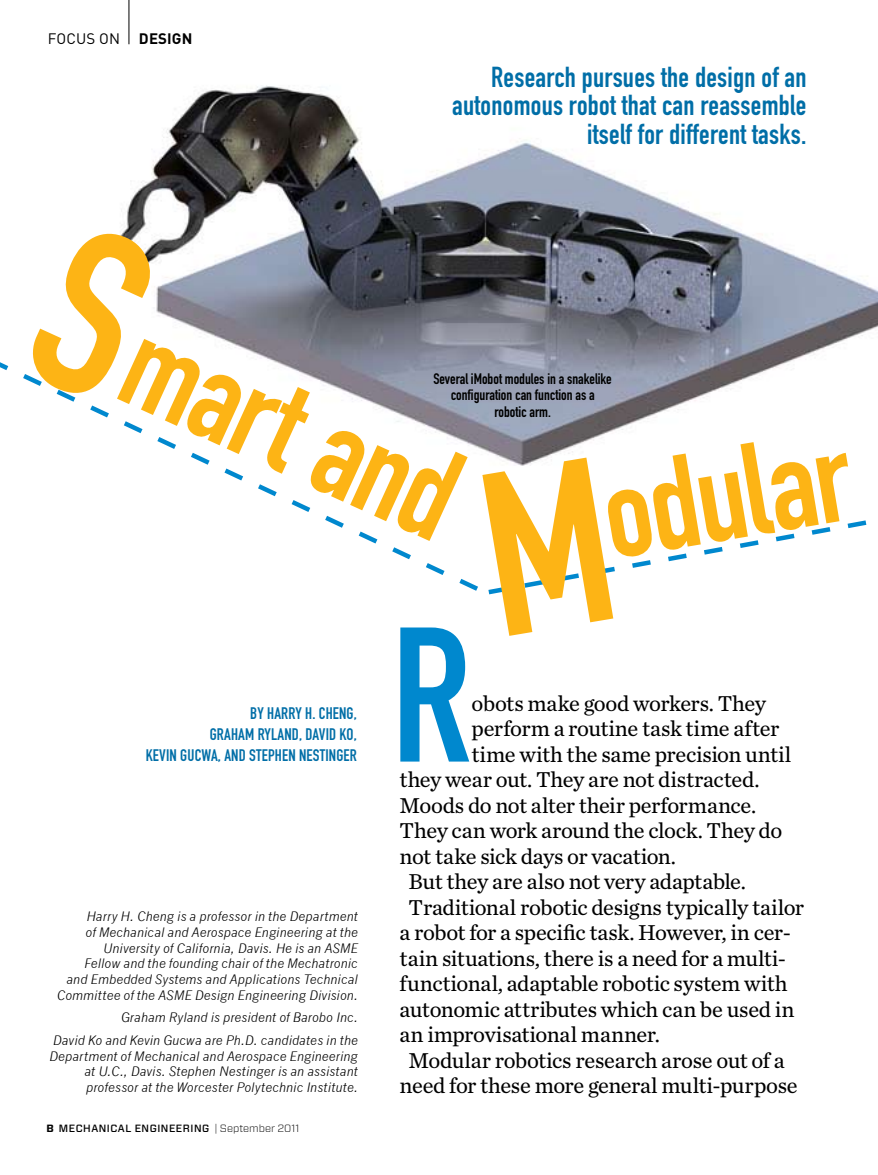
<style>
.page{position:relative;width:878px;height:1175px;background:#fff}
.page>*{position:absolute;margin:0;border:0;box-sizing:border-box;transform-origin:0 0}
.t1{font:188.25px "DIN Engschrift Std";color:#0088ce}
.t2{font:129.45px "DIN Engschrift Std";color:#fdb415}
.t3{font:28.5px/28.5px "DIN Engschrift Std";letter-spacing:.01em;color:#006ea7;text-align:right}
.t4{font:22.5px "Chronicle Text G2";letter-spacing:-.015em;color:#000}
.t5{font:16.5px/21px "DIN Engschrift Std";letter-spacing:.01em;color:#006ea7;text-align:right}
.t6{font:15px/16.5px "DIN Engschrift Std";color:#000;text-align:center}
.t7{font:15px "DINOT";letter-spacing:.01em;color:#000}
.t8{font:700 15px "DINOT";letter-spacing:.01em;color:#000}
.t9{font:italic 12.75px/15.8px "News Gothic";letter-spacing:.01em;color:#000;text-align:right}
.t10{font:500 10.5px "Forza";letter-spacing:.05em;color:#000}
.s1{font-weight:700}
.s2{font-weight:300}
</style>
<div class="page">
<img style="left:121px;top:85px;width:757px;height:372px">
<svg style="left:0;top:323px;width:483px;height:268px"></svg>
<hr style="left:128px;top:0;width:1px;height:44px;background:#000">
<svg style="left:21px;top:221px;width:141px;height:184px"></svg>
<svg style="left:482px;top:457px;width:385px;height:138px"></svg>
<p class="t7" style="left:48px;top:29px;width:74px">FOCUS ON</p>
<p class="t8" style="left:139px;top:29px;width:55px">DESIGN</p>
<p class="t3" style="left:452px;top:63px;width:355px">Research pursues the design of an autonomous robot that can reassemble itself for different tasks.</p>
<h2 class="t2" style="left:161px;top:287px;width:360px;rotate:24deg">martand</h2>
<p class="t6" style="left:433px;top:370px;width:180px">Several iMobot modules in a snakelike configuration can function as a robotic arm.</p>
<h2 class="t2" style="left:592px;top:438px;width:250px;rotate:-9deg">odular</h2>
<p class="t5" style="left:146px;top:703px;width:213px">By Harry H. Cheng,<br>Graham Ryland, David Ko,<br>Kevin Gucwa, and Stephen Nestinger</p>
<p class="t9" style="left:57px;top:908px;width:303px">Harry H. Cheng is a professor in the Department<br>of Mechanical and Aerospace Engineering at the University of California, Davis. He is an ASME<br>Fellow and the founding chair of the Mechatronic<br>and Embedded Systems and Applications Technical Committee of the ASME Design Engineering Division.</p>
<p class="t9" style="left:53px;top:1006px;width:306px;line-height:22.5px">Graham Ryland is president of Barobo Inc.<br>David Ko and Kevin Gucwa are Ph.D. candidates in the</p>
<p class="t9" style="left:84px;top:1048px;width:275px;text-align:justify;text-indent:-35px">Department of Mechanical and Aerospace Engineering at U.C., Davis. Stephen Nestinger is an assistant professor at the Worcester Polytechnic Institute.</p>
<p class="t10" style="left:46px;top:1120px;width:254px"><span class="s1">B</span> MECHANICAL ENGINEERING <span class="s2">| September 2011</span></p>
<h1 class="t1" style="left:391px;top:585px;width:82px">R</h1>
<p class="t4" style="left:471px;top:686px;width:296px">obots make good workers. They</p>
<p class="t4" style="left:471px;top:711px;width:309px">perform a routine task time after</p>
<p class="t4" style="left:471px;top:737px;width:321px">time with the same precision until</p>
<p class="t4" style="left:399px;top:762px;width:361px">they wear out. They are not distracted.</p>
<p class="t4" style="left:399px;top:788px;width:358px">Moods do not alter their performance.</p>
<p class="t4" style="left:399px;top:813px;width:384px">They can work around the clock. They do</p>
<p class="t4" style="left:399px;top:839px;width:278px">not take sick days or vacation.</p>
<p class="t4" style="left:408px;top:864px;width:339px">But they are also not very adaptable.</p>
<p class="t4" style="left:408px;top:890px;width:397px">Traditional robotic designs typically tailor</p>
<p class="t4" style="left:399px;top:915px;width:393px">a robot for a specific task. However, in cer-</p>
<p class="t4" style="left:399px;top:941px;width:388px">tain situations, there is a need for a multi-</p>
<p class="t4" style="left:399px;top:966px;width:389px">functional, adaptable robotic system with</p>
<p class="t4" style="left:399px;top:992px;width:396px">autonomic attributes which can be used in</p>
<p class="t4" style="left:399px;top:1017px;width:262px">an improvisational manner.</p>
<p class="t4" style="left:408px;top:1043px;width:377px">Modular robotics research arose out of a</p>
<p class="t4" style="left:399px;top:1068px;width:399px">need for these more general multi-purpose</p>
</div>
